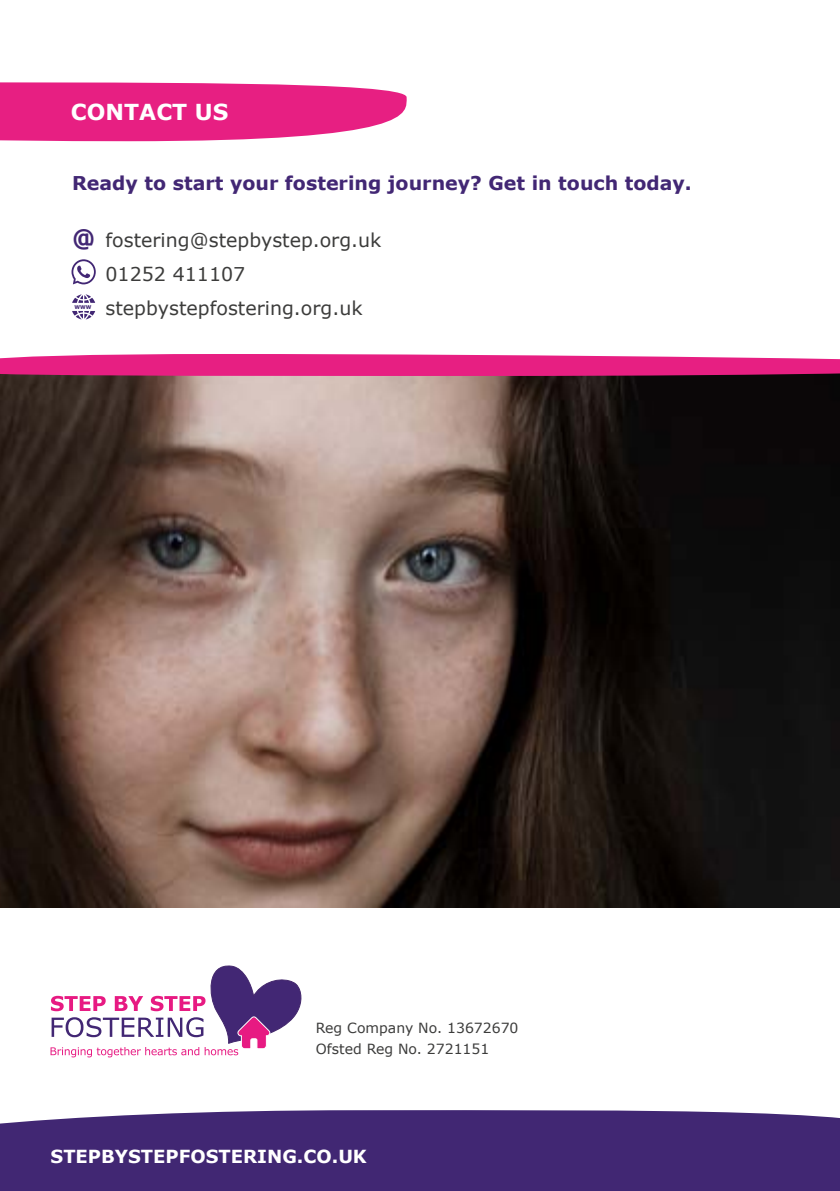
<style>
.page{position:relative;width:840px;height:1191px;background:#fff}
.page>*{position:absolute;margin:0;border:0;box-sizing:border-box;transform-origin:0 0}
.t1{font:700 24px "Verdana";color:#422774}
.t2{font:700 22px "Verdana";color:#fff}
.t3{font:19px/34.2px "Verdana";color:#3c3c3b}
.t4{font:700 19px "Verdana";color:#422774}
.t5{font:700 18px "Verdana";color:#fff}
.t6{font:14px/21.4px "Verdana";color:#3c3c3b}
.t7{font:700 5.2px "Verdana";color:#422774;scale:.96 1}
</style>
<div class="page">
<img style="left:0;top:376px;width:839px;height:531px">
<div style="left:0;top:1110px;width:839px;height:81px;background:#412773"></div>
<svg style="left:0;top:82px;width:407px;height:59px;background:#e9378f"></svg>
<svg style="left:50px;top:965px;width:251px;height:92px"></svg>
<svg style="left:71px;top:259px;width:25px;height:25px"></svg>
<svg style="left:72px;top:311px;width:23px;height:8px"></svg>
<svg style="left:72px;top:294px;width:23px;height:9px"></svg>
<svg style="left:0;top:354px;width:839px;height:22px;background:#e32f88"></svg>
<p class="t2" style="left:71px;top:96px;width:159px">CONTACT US</p>
<p class="t4" style="left:72px;top:169px;width:621px">Ready to start your fostering journey? Get in touch today.</p>
<p class="t3" style="left:105px;top:222px;width:277px">fostering@stepbystep.org.uk<br>01252 411107 stepbystepfostering.org.uk</p>
<p class="t1" style="left:72px;top:222px;width:25px">@</p>
<p class="t7" style="left:75px;top:303px;width:19px">WWW</p>
<p class="t6" style="left:316px;top:1016px;width:204px">Reg Company No. 13672670<br>Ofsted Reg No. 2721151</p>
<p class="t5" style="left:50px;top:1143px;width:317px">STEPBYSTEPFOSTERING.CO.UK</p>
</div>
